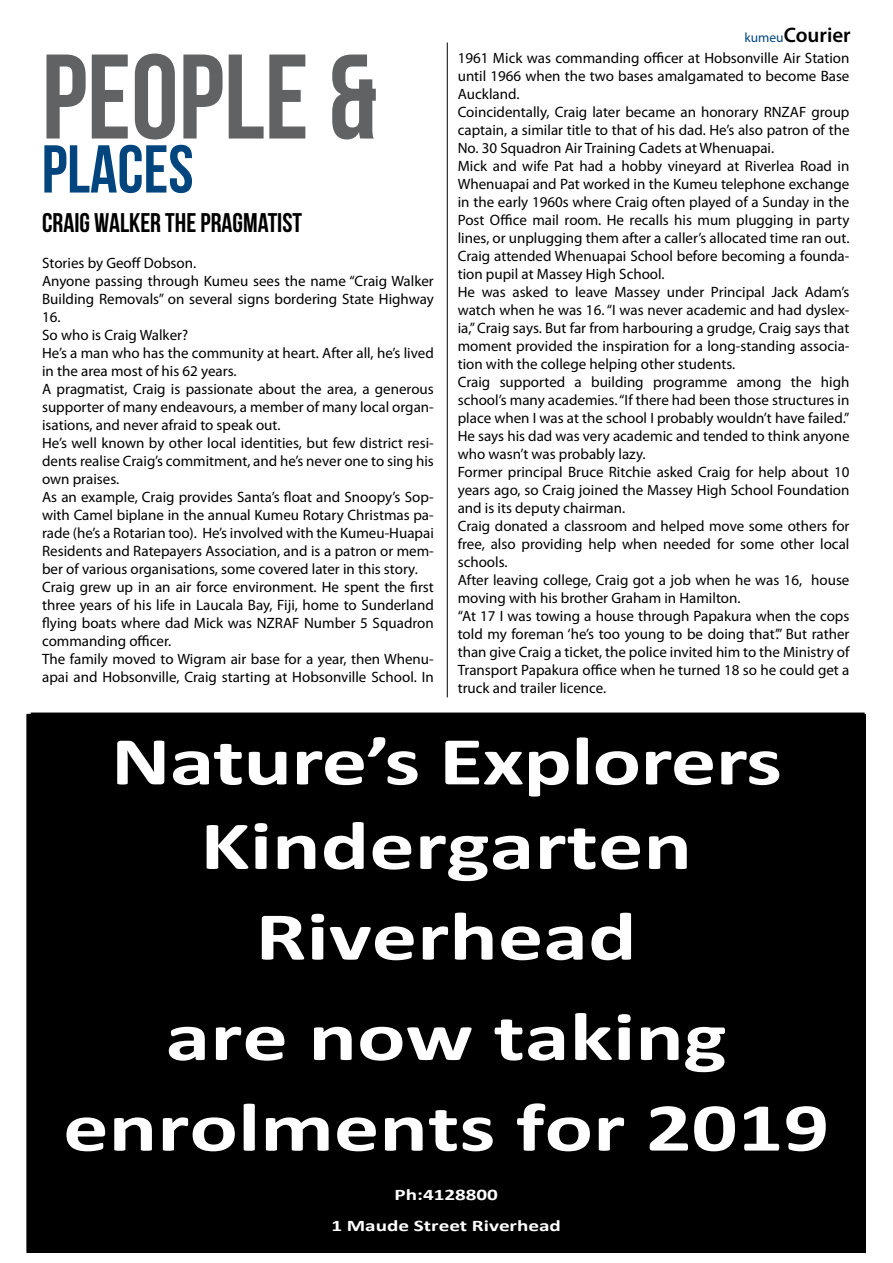
<style>
.page{position:relative;width:893px;height:1263px;background:#fff}
.page>*{position:absolute;margin:0;border:0;box-sizing:border-box;transform-origin:0 0}
.t1{font:120px "Bebas Neue";color:#616264}
.t2{font:700 69px/84.4px "Calibri";color:#fff;text-align:center;scale:1.31 1}
.t3{font:67.5px "Bebas Neue";color:#00457e}
.t4{font:27px "Bebas Neue";color:#000}
.t5{font:600 21px "Myriad Pro";color:#000}
.t6{font:700 16.2px/30.5px "Calibri";color:#fff;text-align:center;scale:1.31 1}
.t7{font:15px/18px "Myriad Pro";color:#000}
.s1{font-weight:400;font-size:13.5px;color:#00457e}
</style>
<div class="page">
<hr style="left:447px;top:43px;width:1px;height:654px;background:#000">
<div style="left:27px;top:714px;width:838px;height:538px;background:#000"></div>
<h1 class="t1" style="left:42px;top:31px;width:337px">PEOPLE &amp;</h1>
<h3 class="t3" style="left:42px;top:132px;width:153px">PLACES</h3>
<h3 class="t4" style="left:42px;top:208px;width:262px">CRAIG WALKER THE PRAGMATIST</h3>
<p class="t7" style="left:42px;top:254px;width:393px">Stories by Geoff Dobson.<br>Anyone passing through Kumeu sees the name “Craig Walker Building Removals” on several signs bordering State Highway 16.<br>So who is Craig Walker?<br>He’s a man who has the community at heart. After all, he’s lived in the area most of his 62 years.<br>A pragmatist, Craig is passionate about the area, a generous supporter of many endeavours, a member of many local organ&shy;isations, and never afraid to speak out.<br>He’s well known by other local identities, but few district resi&shy;dents realise Craig’s commitment, and he’s never one to sing his own praises.<br>As an example, Craig provides Santa’s float and Snoopy’s Sop&shy;with Camel biplane in the annual Kumeu Rotary Christmas pa&shy;rade (he’s a Rotarian too). He’s involved with the Kumeu-Huapai Residents and Ratepayers Association, and is a patron or mem&shy;ber of various organisations, some covered later in this story.<br>Craig grew up in an air force environment. He spent the first three years of his life in Laucala Bay, Fiji, home to Sunderland flying boats where dad Mick was NZRAF Number 5 Squadron commanding officer.<br>The family moved to Wigram air base for a year, then Whenu&shy;apai and Hobsonville, Craig starting at Hobsonville School. In</p>
<h3 class="t5" style="left:744px;top:21px;width:108px"><span class="s1">kumeu</span>Courier</h3>
<p class="t7" style="left:458px;top:49px;width:393px">1961 Mick was commanding officer at Hobsonville Air Station until 1966 when the two bases amalgamated to become Base Auckland.<br>Coincidentally, Craig later became an honorary RNZAF group captain, a similar title to that of his dad. He’s also patron of the No. 30 Squadron Air Training Cadets at Whenuapai.<br>Mick and wife Pat had a hobby vineyard at Riverlea Road in Whenuapai and Pat worked in the Kumeu telephone exchange in the early 1960s where Craig often played of a Sunday in the Post Office mail room. He recalls his mum plugging in party lines, or unplugging them after a caller’s allocated time ran out.<br>Craig attended Whenuapai School before becoming a founda&shy;tion pupil at Massey High School.<br>He was asked to leave Massey under Principal Jack Adam’s watch when he was 16. “I was never academic and had dyslex&shy;ia,” Craig says. But far from harbouring a grudge, Craig says that moment provided the inspiration for a long-standing associa&shy;tion with the college helping other students.<br>Craig supported a building programme among the high school’s many academies. “If there had been those structures in place when I was at the school I probably wouldn’t have failed.” He says his dad was very academic and tended to think anyone who wasn’t was probably lazy.<br>Former principal Bruce Ritchie asked Craig for help about 10 years ago, so Craig joined the Massey High School Foundation and is its deputy chairman.<br>Craig donated a classroom and helped move some others for free, also providing help when needed for some other local schools.<br>After leaving college, Craig got a job when he was 16, house moving with his brother Graham in Hamilton.<br>“At 17 I was towing a house through Papakura when the cops told my foreman ‘he’s too young to be doing that’.” But rather than give Craig a ticket, the police invited him to the Ministry of Transport Papakura office when he turned 18 so he could get a truck and trailer licence.</p>
<h2 class="t2" style="left:111px;top:719px;width:514px">Nature’s Explorers<br>Kindergarten</h2>
<h2 class="t2" style="left:166px;top:886px;width:430px;line-height:100.4px">Riverhead<br>are now taking</h2>
<h2 class="t2" style="left:63px;top:1085px;width:586px">enrolments for 2019</h2>
<p class="t6" style="left:331px;top:1180px;width:177px">Ph:4128800<br>1 Maude Street Riverhead</p>
</div>
